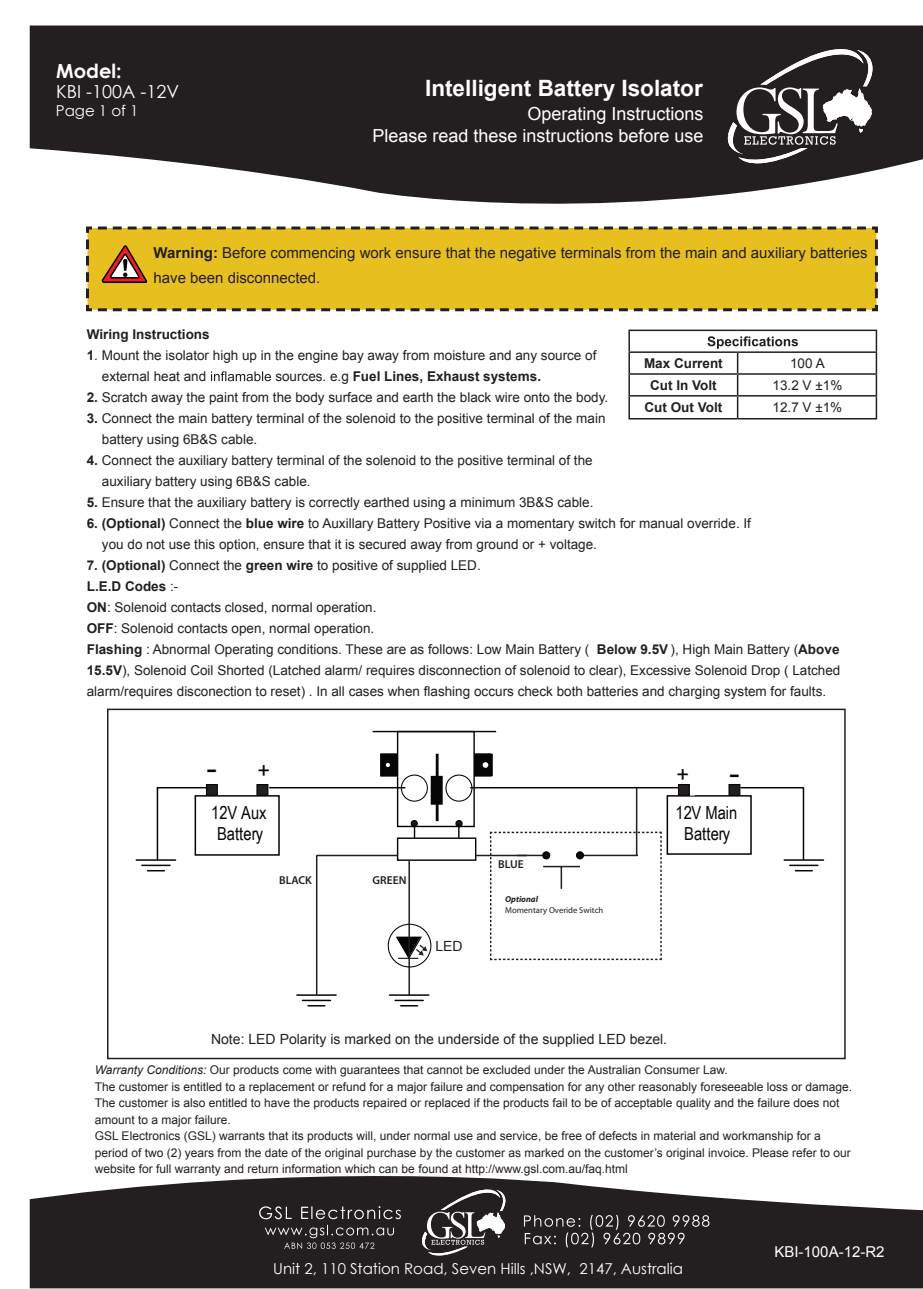
<style>
.page{position:relative;width:923px;height:1289px;background:#fff}
.page>*{position:absolute;margin:0;border:0;box-sizing:border-box;transform-origin:0 0}
.t1{font:31.65px "Arial";color:#040504}
.t2{font:700 22.5px "Arial";color:#fff}
.t3{font:21.75px "Arial";color:#040504}
.t4{font:700 19.5px "Century Gothic";color:#fff}
.t5{font:18px/22.5px "Arial";color:#fff;text-align:right}
.t6{font:18px "Arial Narrow";color:#040504}
.t7{font:18px "Century Gothic";color:#fff}
.t8{font:15px/25.5px "Arial";color:#231f20}
.t9{font:15px "Century Gothic";color:#fff}
.t10{font:15px "Arial";color:#fff}
.t11{font:14.1px "Arial";color:#231f20}
.t12{font:13.5px/21px "Arial";color:#231f20}
.t13{font:700 13.5px "Arial";color:#231f20}
.t14{font:12px/16.5px "Arial";color:#231f20}
.t15{font:600 11.55px "Myriad Pro";color:#231f20}
.t16{font:8.55px "Myriad Pro";color:#231f20}
.t17{font:italic 700 8.55px "Myriad Pro";color:#231f20}
.s1{font-weight:700}
.s2{font-weight:400}
.s3{font-size:21.75px}
.s4{font-style:italic}
</style>
<div class="page">
<svg style="left:30px;top:1176px;width:893px;height:112px;background:#413d3e"></svg>
<svg style="left:524px;top:1215px;width:185px;height:32px;background:#423f3f"></svg>
<svg style="left:265px;top:1225px;width:129px;height:24px;background:#3d393a"></svg>
<svg style="left:259px;top:1206px;width:33px;height:13px"></svg>
<svg style="left:301px;top:1206px;width:100px;height:13px"></svg>
<svg style="left:415px;top:1181px;width:94px;height:77px;background:#4a4747"></svg>
<svg style="left:30px;top:26px;width:893px;height:178px;background:#413d3e"></svg>
<svg style="left:715px;top:34px;width:164px;height:134px;background:#494546"></svg>
<svg style="left:211px;top:371px;width:60px;height:10px"></svg>
<svg style="left:628px;top:329px;width:250px;height:91px"></svg>
<svg style="left:86px;top:226px;width:792px;height:86px;background:#ddb726"></svg>
<div style="left:107px;top:709px;width:738px;height:350px;border:2px solid #231f20"></div>
<svg style="left:372px;top:730px;width:125px;height:3px"></svg>
<svg style="left:135px;top:751px;width:690px;height:256px"></svg>
<h3 class="t4" style="left:56px;top:56px;width:67px">Model:</h3>
<h3 class="t7" style="left:56px;top:79px;width:124px">KBI -100A -12V</h3>
<p class="t9" style="left:56px;top:100px;width:84px">Page 1 of 1</p>
<h2 class="t2" style="left:425px;top:74px;width:279px">Intelligent Battery Isolator</h2>
<h3 class="t5" style="left:372px;top:103px;width:333px">Operating Instructions<br>Please read these instructions before use</h3>
<p class="t8" style="left:153px;top:240px;width:715px"><span class="s1">Warning:</span> Before commencing work ensure that the negative terminals from the main and auxiliary batteries have been disconnected.</p>
<p class="t13" style="left:87px;top:325px;width:124px">Wiring Instructions</p>
<p class="t12" style="left:102px;top:345px;width:496px;text-indent:-15px"><span class="s1">1</span>. Mount the isolator high up in the engine bay away from moisture and any source of external heat and</p>
<p class="t13" style="left:644px;top:354px;width:80px">Max Current</p>
<p class="t12" style="left:790px;top:353px;width:36px">100 A</p>
<p class="t13" style="left:650px;top:376px;width:68px">Cut In Volt</p>
<p class="t12" style="left:772px;top:375px;width:71px">13.2 V ±1%</p>
<p class="t13" style="left:644px;top:398px;width:79px">Cut Out Volt</p>
<p class="t12" style="left:772px;top:397px;width:71px">12.7 V ±1%</p>
<p class="t13" style="left:275px;top:367px;width:267px"><span class="s2">sources. e.g</span> Fuel Lines, Exhaust systems.</p>
<p class="t12" style="left:87px;top:387px;width:523px"><span class="s1">2.</span> Scratch away the paint from the body surface and earth the black wire onto the body.</p>
<p class="t12" style="left:102px;top:408px;width:505px;text-indent:-15px"><span class="s1">3.</span> Connect the main battery terminal of the solenoid to the positive terminal of the main battery using 6B&amp;S cable.</p>
<p class="t12" style="left:102px;top:450px;width:492px;text-indent:-15px"><span class="s1">4.</span> Connect the auxiliary battery terminal of the solenoid to the positive terminal of the auxiliary battery using 6B&amp;S cable.</p>
<p class="t12" style="left:87px;top:492px;width:508px"><span class="s1">5.</span> Ensure that the auxiliary battery is correctly earthed using a minimum 3B&amp;S cable.</p>
<p class="t12" style="left:102px;top:513px;width:650px;text-indent:-15px"><span class="s1">6. (Optional)</span> Connect the <span class="s1">blue wire</span> to Auxillary Battery Positive via a momentary switch for manual override. If you do not use this option, ensure that it is secured away from ground or + voltage.</p>
<p class="t12" style="left:87px;top:555px;width:755px"><span class="s1">7. (Optional)</span> Connect the <span class="s1">green wire</span> to positive of supplied LED.<br><span class="s1">L.E.D Codes</span> :-<br><span class="s1">ON</span>: Solenoid contacts closed, normal operation.<br><span class="s1">OFF</span>: Solenoid contacts open, normal operation.<br><span class="s1">Flashing</span> : Abnormal Operating conditions. These are as follows: Low Main Battery ( <span class="s1">Below 9.5V</span> ), High Main Battery (<span class="s1">Above 15.5V</span>), Solenoid Coil Shorted (Latched alarm/ requires disconnection of solenoid to clear), Excessive Solenoid Drop ( Latched alarm/requires disconection to reset) . In all cases when flashing occurs check both batteries and charging system for faults.</p>
<h1 class="t1" style="left:206px;top:747px;width:65px">- <span class="s3">+</span></h1>
<h3 class="t3" style="left:676px;top:760px;width:14px">+</h3>
<h1 class="t1" style="left:729px;top:752px;width:12px">-</h1>
<h3 class="t6" style="left:211px;top:800px;width:57px">12V Aux</h3>
<h3 class="t6" style="left:217px;top:820px;width:48px">Battery</h3>
<p class="t15" style="left:279px;top:874px;width:34px">BLACK</p>
<p class="t15" style="left:373px;top:874px;width:35px">GREEN</p>
<p class="t11" style="left:435px;top:937px;width:29px">LED</p>
<p class="t15" style="left:498px;top:857px;width:27px">BLUE</p>
<p class="t17" style="left:505px;top:895px;width:34px">Optional</p>
<p class="t16" style="left:505px;top:905px;width:100px">Momentary Overide Switch</p>
<h3 class="t6" style="left:675px;top:800px;width:63px">12V Main</h3>
<h3 class="t6" style="left:684px;top:820px;width:48px">Battery</h3>
<p class="t11" style="left:211px;top:1030px;width:457px">Note: LED Polarity is marked on the underside of the supplied LED bezel.</p>
<p class="t14" style="left:95px;top:1062px;width:759px"><span class="s4">Warranty Conditions:</span> Our products come with guarantees that cannot be excluded under the Australian Consumer Law.<br>The customer is entitled to a replacement or refund for a major failure and compensation for any other reasonably foreseeable loss or damage.<br>The customer is also entitled to have the products repaired or replaced if the products fail to be of acceptable quality and the failure does not amount to a major failure.<br>GSL Electronics (GSL) warrants that its products will, under normal use and service, be free of defects in material and workmanship for a period of two (2) years from the date of the original purchase by the customer as marked on the customer’s original invoice. Please refer to our website for full warranty and return information which can be found at http://www.gsl.com.au/faq.html</p>
<p class="t9" style="left:273px;top:1258px;width:411px">Unit 2, 110 Station Road, Seven Hills ,NSW, 2147, Australia</p>
<p class="t10" style="left:774px;top:1242px;width:112px">KBI-100A-12-R2</p>
</div>
